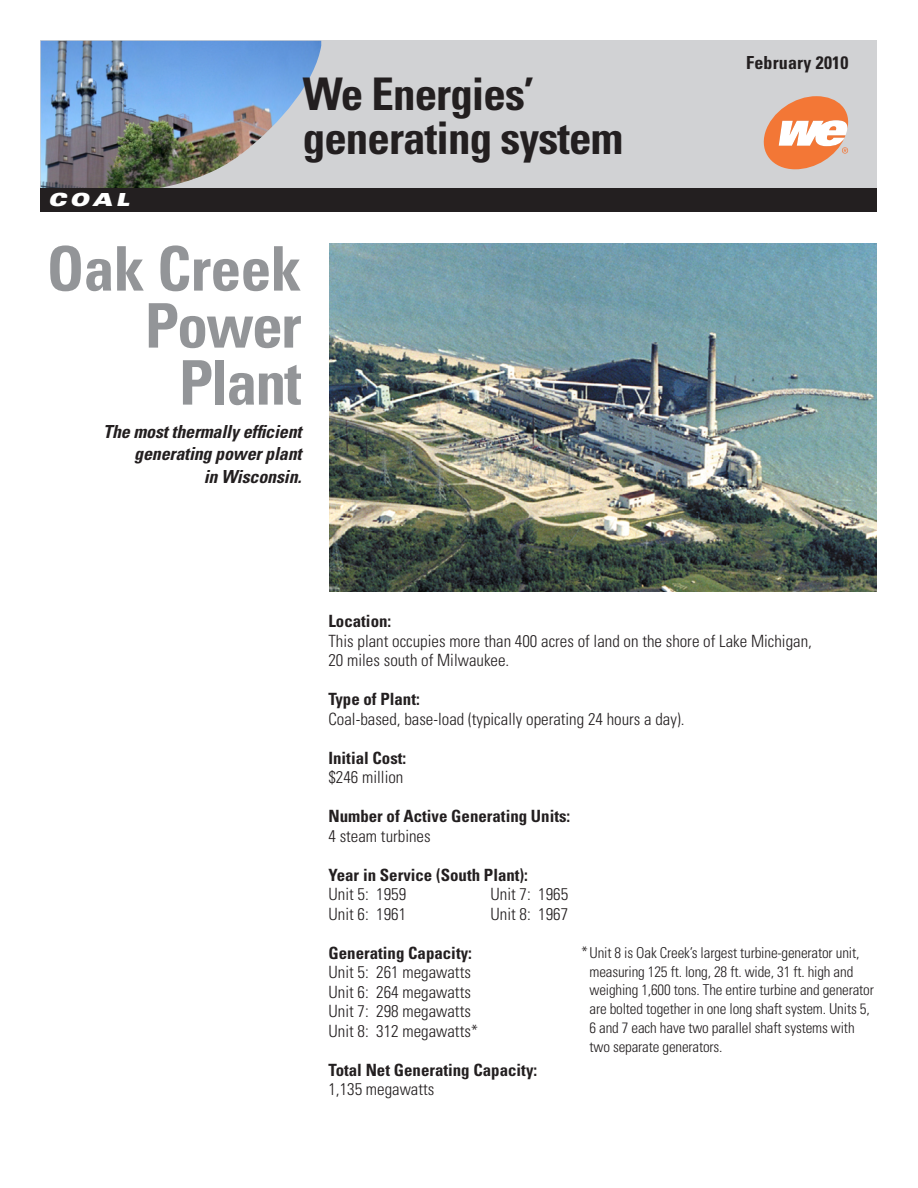
<style>
.page{position:relative;width:918px;height:1188px;background:#fff}
.page>*{position:absolute;margin:0;border:0;box-sizing:border-box;transform-origin:0 0}
.t1{font:700 condensed 61.5px/57px "Univers";letter-spacing:-.03em;color:#939598;text-align:center}
.t2{font:700 condensed 61.5px "Univers";letter-spacing:-.01em;color:#939598}
.t3{font:700 condensed 45px "Univers";letter-spacing:-.02em;color:#231f20}
.t4{font:italic 700 condensed 18px "Univers";letter-spacing:-.01em;color:#231f20}
.t5{font:700 condensed 18px "Univers";letter-spacing:.01em;color:#231f20}
.t6{font:italic 900 expanded 18px "Univers";color:#fff}
.t7{font:300 condensed 16.8px/19.5px "Univers";color:#231f20}
.t8{font:700 condensed 16.8px "Univers";color:#231f20}
.t9{font:300 condensed 15px/18.8px "Univers";letter-spacing:-.01em;color:#231f20}
.s1{font-size:15.75px}
</style>
<div class="page">
<div style="left:40px;top:40px;width:838px;height:162px;background:#d1d2d4"></div>
<img style="left:41px;top:41px;width:280px;height:147px">
<div style="left:40px;top:188px;width:838px;height:24px;background:#231f20"></div>
<svg style="left:764px;top:96px;width:84px;height:73px"></svg>
<img style="left:329px;top:243px;width:548px;height:348px">
<p class="t6" style="left:48px;top:189px;width:83px">COAL</p>
<p class="t3" style="left:303px;top:67px;width:233px">We Energies’</p>
<p class="t3" style="left:303px;top:110px;width:322px">generating system</p>
<p class="t2" style="left:47px;top:231px;width:256px">Oak Creek</p>
<p class="t1" style="left:145px;top:296px;width:158px">Power<br>Plant</p>
<p class="t4" style="left:103px;top:420px;width:200px">The most thermally efficient</p>
<p class="t4" style="left:134px;top:443px;width:169px">generating power plant</p>
<p class="t4" style="left:204px;top:465px;width:99px">in Wisconsin.</p>
<p class="t5" style="left:746px;top:52px;width:104px">February 2010</p>
<p class="t8" style="left:328px;top:611px;width:64px">Location:</p>
<p class="t7" style="left:328px;top:631px;width:485px">This plant occupies more than 400 acres of land on the shore of Lake Michigan,<br>20 miles south of Milwaukee.</p>
<p class="t8" style="left:328px;top:689px;width:93px">Type of Plant:</p>
<p class="t7" style="left:328px;top:709px;width:358px">Coal-based, base-load (typically operating 24 hours a day).</p>
<p class="t8" style="left:328px;top:747px;width:79px">Initial Cost:</p>
<p class="t7" style="left:328px;top:767px;width:76px">$246 million</p>
<p class="t8" style="left:328px;top:806px;width:243px">Number of Active Generating Units:</p>
<p class="t7" style="left:328px;top:826px;width:104px">4 steam turbines</p>
<p class="t8" style="left:328px;top:864px;width:201px">Year in Service (South Plant):</p>
<p class="t7" style="left:328px;top:884px;width:79px">Unit 5: 1959</p>
<p class="t7" style="left:490px;top:884px;width:79px">Unit 7: 1965</p>
<p class="t7" style="left:328px;top:904px;width:79px">Unit 6: 1961</p>
<p class="t7" style="left:490px;top:904px;width:79px">Unit 8: 1967</p>
<p class="t8" style="left:328px;top:942px;width:145px">Generating Capacity:</p>
<p class="t7" style="left:328px;top:962px;width:144px">Unit 5: 261 megawatts</p>
<p class="t7" style="left:328px;top:982px;width:144px">Unit 6: 264 megawatts</p>
<p class="t7" style="left:328px;top:1001px;width:144px">Unit 7: 298 megawatts</p>
<p class="t7" style="left:328px;top:1021px;width:151px">Unit 8: 312 megawatts*</p>
<p class="t8" style="left:328px;top:1059px;width:210px">Total Net Generating Capacity:</p>
<p class="t7" style="left:328px;top:1079px;width:107px">1,135 megawatts</p>
<p class="t9" style="left:590px;top:943px;width:286px;text-indent:-8px"><span class="s1">*</span>Unit 8 is Oak Creek’s largest turbine-generator unit, measuring 125 ft. long, 28 ft. wide, 31 ft. high and weighing 1,600 tons. The entire turbine and generator are bolted together in one long shaft system. Units 5, 6 and 7 each have two parallel shaft systems with two separate generators.</p>
</div>
